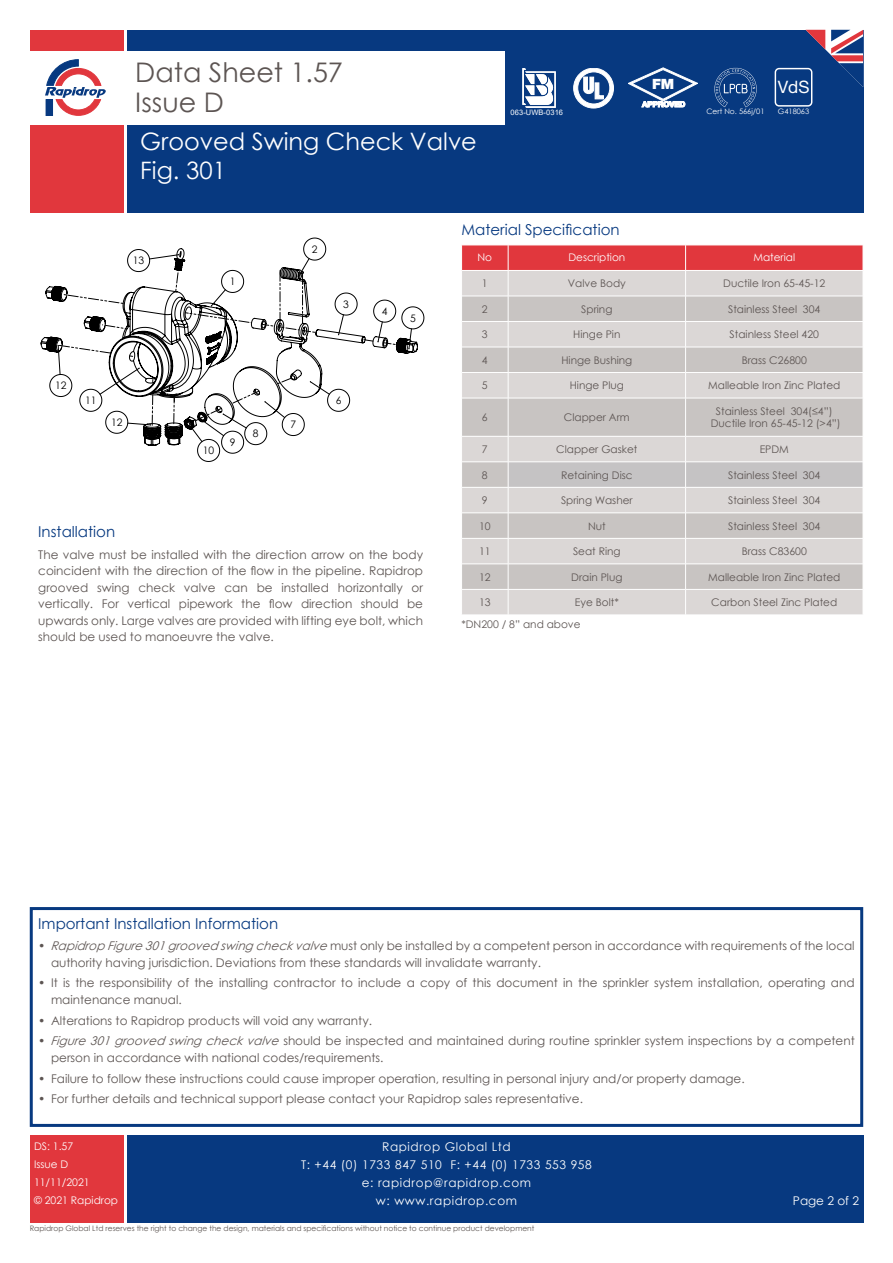
<style>
.page{position:relative;width:893px;height:1263px;background:#fff}
.page>*{position:absolute;margin:0;border:0;box-sizing:border-box;transform-origin:0 0}
.t1{font:27px/30px "Century Gothic";color:#5d5553}
.t2{font:24px/28.8px "Century Gothic";color:#fff}
.t3{font:17.1px "Helvetica Neue";color:#fff}
.RD_DS_Subhead{font:15px "Century Gothic";color:#073980}
.t4{font:900 14.1px "Helvetica Neue";color:#fff}
.RD_DS_Body{font:12px/16.5px "Century Gothic";color:#5d5553}
.t5{font:12px/18px "Century Gothic";letter-spacing:.05em;color:#fff;text-align:center}
.Table_Content{font:10.5px "Century Gothic";color:#5d5553}
.Table_Titles{font:10.5px/18px "Century Gothic";color:#fff}
.Table_Notes{font:10.5px "Century Gothic";color:#5d5553}
.t6{font:10.35px "Century Gothic";color:#000}
.t7{font:7.5px "Century Gothic";color:#5d5553}
.t8{font:7.5px "Century Gothic";color:#fff}
.t9{font:7.5px "Arial";letter-spacing:.01em;color:#fff}
.s1{font-style:italic}
</style>
<div class="page">
<div style="left:30px;top:30px;width:93px;height:183px;background:#e1373d"></div>
<div style="left:30px;top:52px;width:93px;height:73px;background:#fff"></div>
<div style="left:30px;top:1135px;width:93px;height:88px;background:#e1373d"></div>
<div style="left:127px;top:1135px;width:736px;height:88px;background:#073980"></div>
<div style="left:127px;top:30px;width:736px;height:183px;background:#073980"></div>
<div style="left:127px;top:52px;width:378px;height:73px;background:#fff"></div>
<svg style="left:628px;top:68px;width:70px;height:39px"></svg>
<svg style="left:45px;top:59px;width:61px;height:57px"></svg>
<svg style="left:574px;top:68px;width:40px;height:40px"></svg>
<svg style="left:806px;top:30px;width:57px;height:57px"></svg>
<svg style="left:714px;top:68px;width:43px;height:39px"></svg>
<div style="left:775px;top:68px;width:37px;height:39px;border:1px solid #fff;border-radius:4px"></div>
<svg style="left:522px;top:68px;width:34px;height:40px"></svg>
<div style="left:30px;top:907px;width:833px;height:220px;border:3px solid #073980"></div>
<svg style="left:462px;top:399px;width:401px;height:190px;background:#cbc7c5"></svg>
<hr style="left:508px;top:398px;width:1px;height:38px;background:#fff">
<hr style="left:462px;top:487px;width:46px;height:1px;background:#fff">
<hr style="left:462px;top:513px;width:46px;height:1px;background:#fff">
<hr style="left:462px;top:564px;width:46px;height:1px;background:#fff">
<hr style="left:462px;top:538px;width:46px;height:1px;background:#fff">
<hr style="left:462px;top:436px;width:46px;height:1px;background:#fff">
<hr style="left:462px;top:462px;width:46px;height:1px;background:#fff">
<svg style="left:508px;top:436px;width:355px;height:179px;background:#d4d1d0"></svg>
<svg style="left:461px;top:245px;width:402px;height:153px;background:#d7b9b9"></svg>
<hr style="left:685px;top:398px;width:1px;height:38px;background:#fff">
<svg style="left:41px;top:248px;width:377px;height:198px"></svg>
<svg style="left:175px;top:270px;width:4px;height:22px"></svg>
<svg style="left:187px;top:408px;width:35px;height:19px"></svg>
<svg style="left:173px;top:397px;width:2px;height:28px"></svg>
<svg style="left:152px;top:394px;width:1px;height:32px"></svg>
<svg style="left:59px;top:345px;width:52px;height:8px"></svg>
<svg style="left:102px;top:324px;width:24px;height:5px"></svg>
<svg style="left:64px;top:294px;width:59px;height:10px"></svg>
<svg style="left:185px;top:312px;width:67px;height:11px"></svg>
<svg style="left:262px;top:270px;width:54px;height:63px"></svg>
<svg style="left:363px;top:339px;width:10px;height:2px"></svg>
<svg style="left:383px;top:342px;width:14px;height:3px"></svg>
<svg style="left:277px;top:375px;width:18px;height:9px"></svg>
<svg style="left:231px;top:391px;width:28px;height:13px"></svg>
<h1 class="t1" style="left:135px;top:56px;width:209px">Data Sheet 1.57<br>Issue D</h1>
<h2 class="t2" style="left:140px;top:126px;width:338px">Grooved Swing Check Valve<br>Fig. 301</h2>
<p class="t4" style="left:652px;top:76px;width:24px">FM</p>
<h3 class="t3" style="left:778px;top:75px;width:33px">VdS</h3>
<p class="t9" style="left:511px;top:107px;width:54px">063-UWB-0316</p>
<p class="t8" style="left:706px;top:106px;width:60px">Cert No. 566j/01</p>
<p class="t8" style="left:778px;top:106px;width:33px">G418063</p>
<p class="t6" style="left:133px;top:253px;width:13px">13</p>
<p class="t6" style="left:55px;top:378px;width:13px">12</p>
<p class="t6" style="left:85px;top:393px;width:13px">11</p>
<p class="t6" style="left:111px;top:415px;width:13px">12</p>
<p class="t6" style="left:230px;top:274px;width:7px">1</p>
<p class="t6" style="left:312px;top:242px;width:7px">2</p>
<p class="t6" style="left:343px;top:297px;width:7px">3</p>
<p class="t6" style="left:203px;top:443px;width:13px">10</p>
<p class="t6" style="left:230px;top:435px;width:7px">9</p>
<p class="t6" style="left:253px;top:426px;width:7px">8</p>
<p class="t6" style="left:290px;top:417px;width:7px">7</p>
<p class="t6" style="left:336px;top:393px;width:7px">6</p>
<p class="t6" style="left:382px;top:304px;width:7px">4</p>
<p class="t6" style="left:410px;top:311px;width:7px">5</p>
<p class="RD_DS_Subhead" style="left:38px;top:521px;width:78px">Installation</p>
<p class="RD_DS_Body" style="left:38px;top:546px;width:386px;text-align:justify">The valve must be installed with the direction arrow on the body coincident with the direction of the flow in the pipeline. Rapidrop grooved swing check valve can be installed horizontally or vertically. For vertical pipework the flow direction should be upwards only. Large valves are provided with lifting eye bolt, which should be used to manoeuvre the valve.</p>
<p class="RD_DS_Subhead" style="left:461px;top:219px;width:160px">Material Specification</p>
<p class="Table_Titles" style="left:477px;top:248px;width:16px">No</p>
<p class="Table_Titles" style="left:568px;top:248px;width:58px">Description</p>
<p class="Table_Titles" style="left:753px;top:248px;width:43px">Material</p>
<p class="Table_Content" style="left:482px;top:276px;width:7px">1</p>
<p class="Table_Content" style="left:568px;top:276px;width:59px">Valve Body</p>
<p class="Table_Content" style="left:723px;top:276px;width:104px">Ductile Iron 65-45-12</p>
<p class="Table_Content" style="left:482px;top:302px;width:7px">2</p>
<p class="Table_Content" style="left:581px;top:302px;width:33px">Spring</p>
<p class="Table_Content" style="left:728px;top:302px;width:94px">Stainless Steel 304</p>
<p class="Table_Content" style="left:482px;top:327px;width:7px">3</p>
<p class="Table_Content" style="left:573px;top:327px;width:49px">Hinge Pin</p>
<p class="Table_Content" style="left:730px;top:327px;width:91px">Stainless Steel 420</p>
<p class="Table_Content" style="left:482px;top:353px;width:7px">4</p>
<p class="Table_Content" style="left:561px;top:353px;width:72px">Hinge Bushing</p>
<p class="Table_Content" style="left:742px;top:353px;width:67px">Brass C26800</p>
<p class="Table_Content" style="left:482px;top:378px;width:7px">5</p>
<p class="Table_Content" style="left:570px;top:378px;width:56px">Hinge Plug</p>
<p class="Table_Content" style="left:708px;top:378px;width:134px">Malleable Iron Zinc Plated</p>
<p class="Table_Content" style="left:482px;top:410px;width:7px">6</p>
<p class="Table_Content" style="left:564px;top:410px;width:67px">Clapper Arm</p>
<p class="Table_Content" style="left:716px;top:404px;width:118px">Stainless Steel 304(≤4”)</p>
<p class="Table_Content" style="left:711px;top:416px;width:132px">Ductile Iron 65-45-12 (&gt;4”)</p>
<p class="Table_Content" style="left:482px;top:442px;width:7px">7</p>
<p class="Table_Content" style="left:556px;top:442px;width:83px">Clapper Gasket</p>
<p class="Table_Content" style="left:760px;top:442px;width:31px">EPDM</p>
<p class="Table_Content" style="left:482px;top:467px;width:7px">8</p>
<p class="Table_Content" style="left:561px;top:467px;width:73px">Retaining Disc</p>
<p class="Table_Content" style="left:728px;top:467px;width:94px">Stainless Steel 304</p>
<p class="Table_Content" style="left:482px;top:493px;width:7px">9</p>
<p class="Table_Content" style="left:561px;top:493px;width:73px">Spring Washer</p>
<p class="Table_Content" style="left:728px;top:493px;width:94px">Stainless Steel 304</p>
<p class="Table_Content" style="left:479px;top:518px;width:13px">10</p>
<p class="Table_Content" style="left:588px;top:518px;width:19px">Nut</p>
<p class="Table_Content" style="left:728px;top:518px;width:94px">Stainless Steel 304</p>
<p class="Table_Content" style="left:479px;top:544px;width:13px">11</p>
<p class="Table_Content" style="left:573px;top:544px;width:49px">Seat Ring</p>
<p class="Table_Content" style="left:742px;top:544px;width:67px">Brass C83600</p>
<p class="Table_Content" style="left:479px;top:569px;width:13px">12</p>
<p class="Table_Content" style="left:571px;top:569px;width:53px">Drain Plug</p>
<p class="Table_Content" style="left:708px;top:569px;width:134px">Malleable Iron Zinc Plated</p>
<p class="Table_Content" style="left:479px;top:595px;width:13px">13</p>
<p class="Table_Content" style="left:575px;top:595px;width:46px">Eye Bolt*</p>
<p class="Table_Content" style="left:711px;top:595px;width:127px">Carbon Steel Zinc Plated</p>
<p class="Table_Notes" style="left:461px;top:617px;width:121px">*DN200 / 8” and above</p>
<p class="RD_DS_Subhead" style="left:38px;top:913px;width:241px">Important Installation Information</p>
<p class="RD_DS_Body" style="left:51px;top:937px;width:805px;text-indent:-13px"><span class="s1">• Rapidrop Figure 301 grooved swing check valve</span> must only be installed by a competent person in accordance with requirements of the local authority having jurisdiction. Deviations from these standards will invalidate warranty.</p>
<p class="RD_DS_Body" style="left:51px;top:975px;width:805px;text-indent:-13px">• It is the responsibility of the installing contractor to include a copy of this document in the sprinkler system installation, operating and maintenance manual.</p>
<p class="RD_DS_Body" style="left:38px;top:1012px;width:335px">• Alterations to Rapidrop products will void any warranty.</p>
<p class="RD_DS_Body" style="left:51px;top:1033px;width:805px;text-indent:-13px">• <span class="s1">Figure 301 grooved swing check valve</span> should be inspected and maintained during routine sprinkler system inspections by a competent person in accordance with national codes/requirements.</p>
<p class="RD_DS_Body" style="left:38px;top:1070px;width:708px">• Failure to follow these instructions could cause improper operation, resulting in personal injury and/or property damage.</p>
<p class="RD_DS_Body" style="left:38px;top:1091px;width:546px">• For further details and technical support please contact your Rapidrop sales representative.</p>
<p class="Table_Titles" style="left:34px;top:1137px;width:86px">DS: 1.57<br>Issue D<br>11/11/2021<br>© 2021 Rapidrop</p>
<p class="t5" style="left:301px;top:1138px;width:292px">Rapidrop Global Ltd<br>T: +44 (0) 1733 847 510 F: +44 (0) 1733 553 958 e: rapidrop@rapidrop.com<br>w: www.rapidrop.com</p>
<p class="t7" style="left:30px;top:1223px;width:506px">Rapidrop Global Ltd reserves the right to change the design, materials and specifications without notice to continue product development</p>
<p class="t5" style="left:793px;top:1192px;width:68px">Page 2 of 2</p>
</div>
